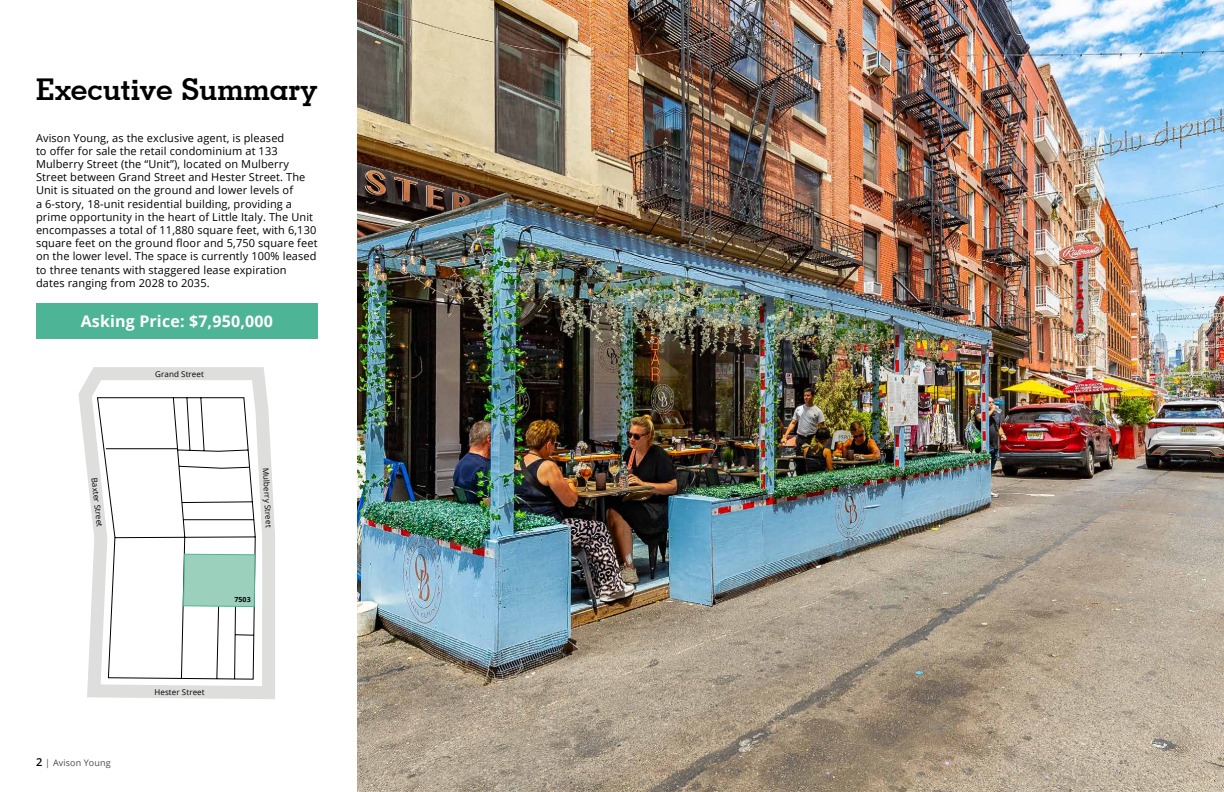
<style>
.page{position:relative;width:1224px;height:792px;background:#fff}
.page>*{position:absolute;margin:0;border:0;box-sizing:border-box;transform-origin:0 0}
.t1{font:700 30px "Geometric Slab 703 BT";color:#000}
.t2{font:700 16px "Open Sans";letter-spacing:.01em;color:#fff}
.t3{font:11px/13.2px "Open Sans";letter-spacing:.01em;color:#000}
.t4{font:9px "Open Sans";letter-spacing:.01em;color:#4d4d4f}
.t5{font:8px "Open Sans";letter-spacing:.01em;color:#000}
.t6{font:700 7px "Open Sans";color:#000}
.s1{font-weight:600;font-size:11px;color:#000}
</style>
<div class="page">
<div style="left:36px;top:303px;width:281px;height:36px;background:#4db595"></div>
<img style="left:357px;top:0;width:867px;height:792px">
<svg style="left:78px;top:367px;width:197px;height:332px"></svg>
<h1 class="t1" style="left:36px;top:71px;width:283px">Executive Summary</h1>
<p class="t3" style="left:36px;top:131px;width:283px">Avison Young, as the exclusive agent, is pleased<br>to offer for sale the retail condominium at 133<br>Mulberry Street (the “Unit”), located on Mulberry Street between Grand Street and Hester Street. The Unit is situated on the ground and lower levels of<br>a 6-story, 18-unit residential building, providing a prime opportunity in the heart of Little Italy. The Unit encompasses a total of 11,880 square feet, with 6,130 square feet on the ground floor and 5,750 square feet on the lower level. The space is currently 100% leased to three tenants with staggered lease expiration dates ranging from 2028 to 2035.</p>
<h2 class="t2" style="left:81px;top:310px;width:194px">Asking Price: $7,950,000</h2>
<p class="t5" style="left:155px;top:369px;width:50px">Grand Street</p>
<p class="t5" style="left:100px;top:477px;width:51px;rotate:84deg">Baxter Street</p>
<p class="t5" style="left:271px;top:467px;width:61px;rotate:87deg">Mulberry Street</p>
<p class="t4" style="left:36px;top:757px;width:76px"><span class="s1">2</span> | Avison Young</p>
<p class="t6" style="left:235px;top:595px;width:18px">7503</p>
<p class="t5" style="left:155px;top:686px;width:52px">Hester Street</p>
</div>
